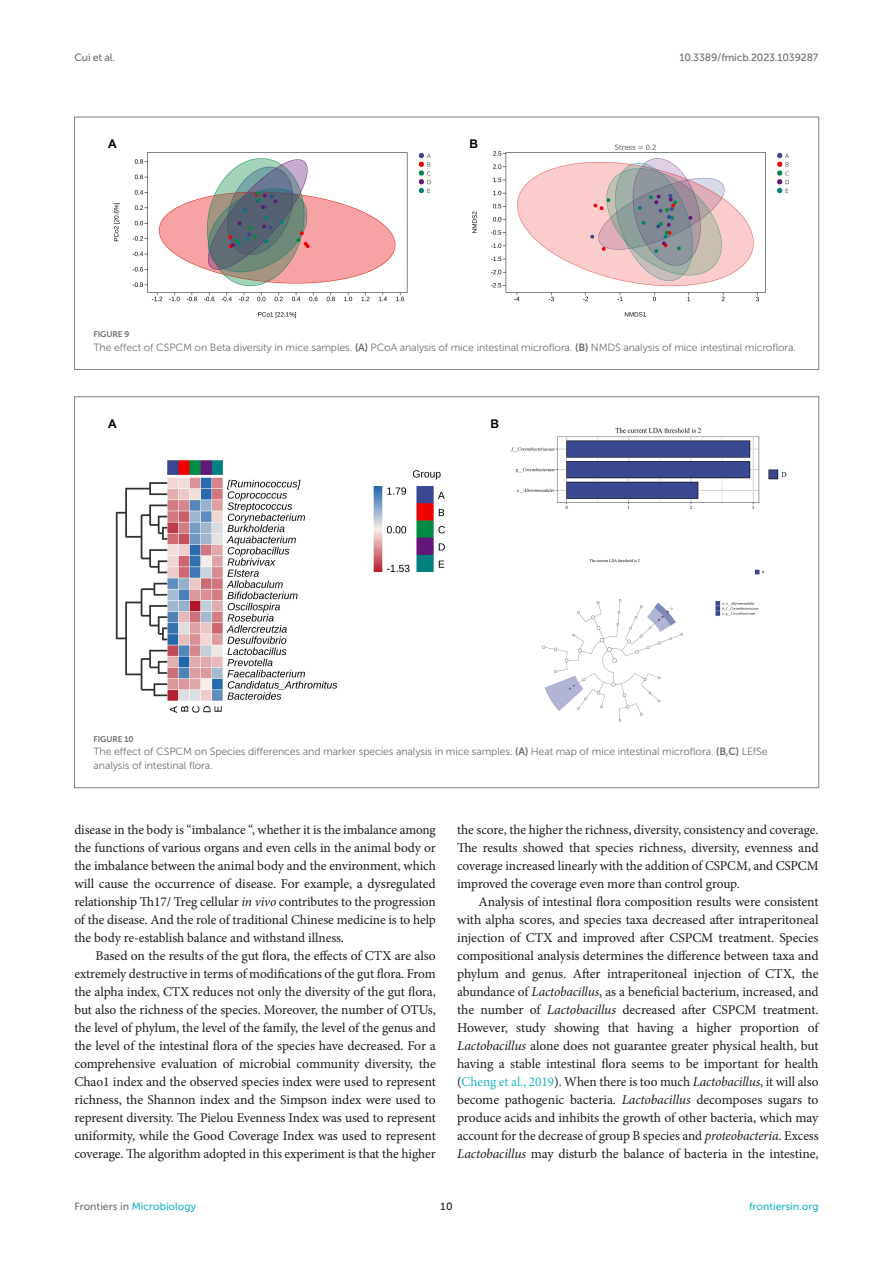
<style>
.page{position:relative;width:893px;height:1263px;background:#fff}
.page>*{position:absolute;margin:0;border:0;box-sizing:border-box;transform-origin:0 0}
.TEXT{font:13.5px/18px "Minion Pro";letter-spacing:-.01em;color:#1b1c1b;text-align:justify}
.t1{font:700 12px "Arial";color:#000}
.FIG_LEG{font:10.5px/13.5px "Museo Sans 300";letter-spacing:-.01em;color:#706f70}
.t2{font:10.5px "Museo Sans 500";color:#1db5c3}
.t3{font:10.5px "Museo Sans 500";letter-spacing:-.015em;color:#706f70}
.t4{font:10.5px "Museo Sans 500";color:#1b1c1b}
.FIG_HD{font:8.25px "Museo Sans 700";letter-spacing:-.01em;color:#706f70}
.s1{font-family:"Museo Sans 700"}
.s2{font-style:italic}
.s3{color:#1db5c3}
.s4{color:#706f70}
</style>
<div class="page">
<img style="left:113px;top:144px;width:676px;height:174px">
<div style="left:74px;top:117px;width:745px;height:253px;border:1px solid #808285"></div>
<img style="left:115px;top:427px;width:672px;height:295px">
<p class="t3" style="left:74px;top:51px;width:42px">Cui et al.</p>
<p class="t3" style="left:679px;top:51px;width:141px">10.3389/fmicb.2023.1039287</p>
<p class="t1" style="left:108px;top:135px;width:10px">A</p>
<p class="t1" style="left:469px;top:135px;width:10px">B</p>
<p class="FIG_HD" style="left:94px;top:330px;width:37px">FIGURE 9</p>
<p class="FIG_LEG" style="left:94px;top:340px;width:704px">The effect of CSPCM on Beta diversity in mice samples. <span class="s1">(A)</span> PCoA analysis of mice intestinal microflora. <span class="s1">(B)</span> NMDS analysis of mice intestinal microflora.</p>
<p class="t1" style="left:108px;top:415px;width:10px">A</p>
<p class="t1" style="left:490px;top:415px;width:10px">B</p>
<p class="FIG_HD" style="left:94px;top:734px;width:42px">FIGURE 10</p>
<p class="FIG_LEG" style="left:94px;top:745px;width:675px">The effect of CSPCM on Species differences and marker species analysis in mice samples. <span class="s1">(A)</span> Heat map of mice intestinal microflora. <span class="s1">(B,C)</span> LEfSe analysis of intestinal flora.</p>
<p class="TEXT" style="left:74px;top:821px;width:363px">disease in the body is “imbalance “, whether it is the imbalance among the functions of various organs and even cells in the animal body or the imbalance between the animal body and the environment, which will cause the occurrence of disease. For example, a dysregulated relationship Th17/ Treg cellular <span class="s2">in vivo</span> contributes to the progression of the disease. And the role of traditional Chinese medicine is to help the body re-establish balance and withstand illness.</p>
<p class="TEXT" style="left:74px;top:947px;width:363px;text-indent:21px">Based on the results of the gut flora, the effects of CTX are also extremely destructive in terms of modifications of the gut flora. From the alpha index, CTX reduces not only the diversity of the gut flora, but also the richness of the species. Moreover, the number of OTUs, the level of phylum, the level of the family, the level of the genus and the level of the intestinal flora of the species have decreased. For a comprehensive evaluation of microbial community diversity, the Chao1 index and the observed species index were used to represent richness, the Shannon index and the Simpson index were used to represent diversity. The Pielou Evenness Index was used to represent uniformity, while the Good Coverage Index was used to represent coverage. The algorithm adopted in this experiment is that the higher</p>
<p class="TEXT" style="left:457px;top:821px;width:363px">the score, the higher the richness, diversity, consistency and coverage.<br>The results showed that species richness, diversity, evenness and coverage increased linearly with the addition of CSPCM, and CSPCM improved the coverage even more than control group.</p>
<p class="TEXT" style="left:457px;top:893px;width:363px;text-indent:21px">Analysis of intestinal flora composition results were consistent with alpha scores, and species taxa decreased after intraperitoneal injection of CTX and improved after CSPCM treatment. Species compositional analysis determines the difference between taxa and phylum and genus. After intraperitoneal injection of CTX, the abundance of <span class="s2">Lactobacillus</span>, as a beneficial bacterium, increased, and the number of <span class="s2">Lactobacillus</span> decreased after CSPCM treatment.<br>However, study showing that having a higher proportion of <span class="s2">Lactobacillus</span> alone does not guarantee greater physical health, but having a stable intestinal flora seems to be important for health (<span class="s3">Cheng et al., 2019</span>). When there is too much <span class="s2">Lactobacillus</span>, it will also become pathogenic bacteria. <span class="s2">Lactobacillus</span> decomposes sugars to produce acids and inhibits the growth of other bacteria, which may account for the decrease of group B species and <span class="s2">proteobacteria</span>. Excess <span class="s2">Lactobacillus</span> may disturb the balance of bacteria in the intestine,</p>
<p class="t2" style="left:74px;top:1200px;width:123px"><span class="s4">Frontiers in</span> Microbiology</p>
<p class="t4" style="left:440px;top:1200px;width:14px">10</p>
<p class="t2" style="left:749px;top:1200px;width:71px">frontiersin.org</p>
</div>
